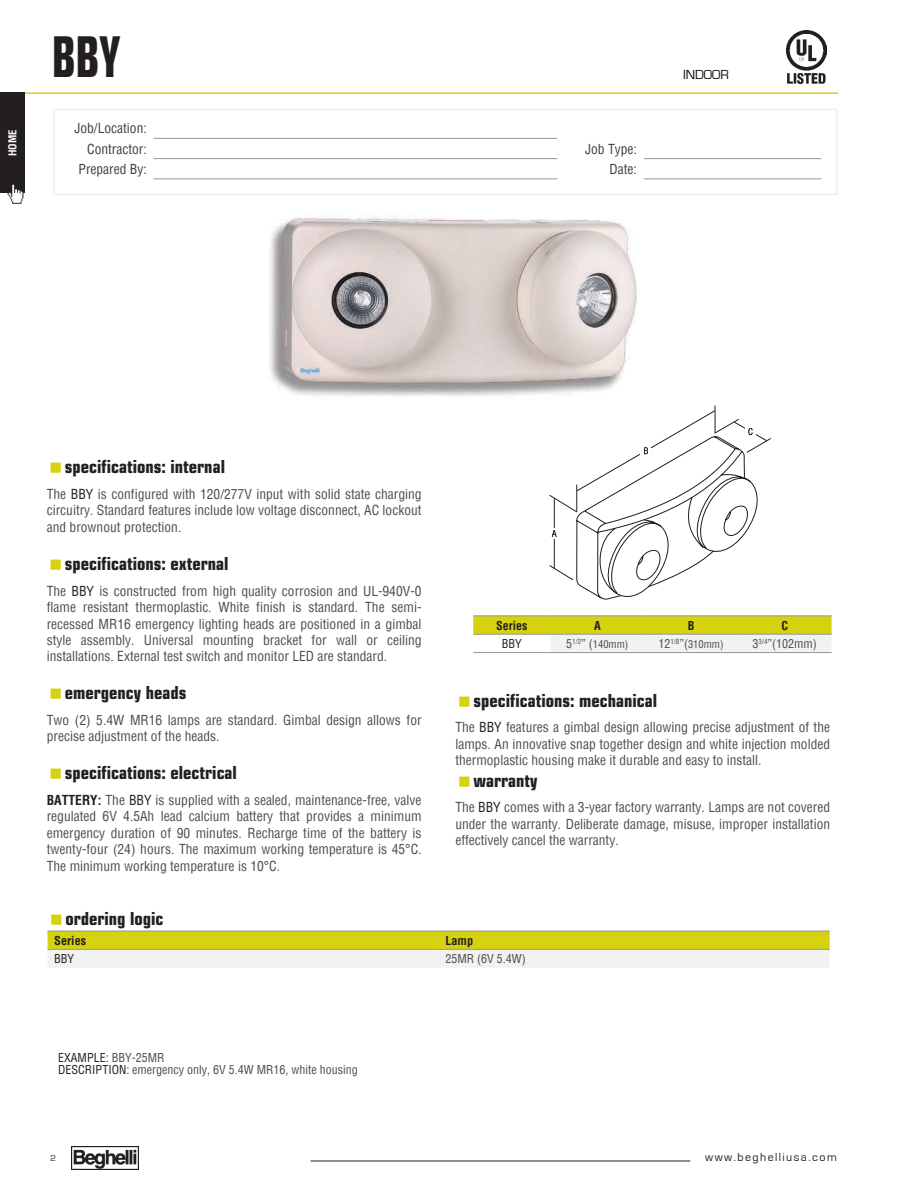
<style>
.page{position:relative;width:918px;height:1188px;background:#fff}
.page>*{position:absolute;margin:0;border:0;box-sizing:border-box;transform-origin:0 0}
.t1{font:700 condensed 56.25px "Eurostile";color:#231f20;scale:.8 1}
.t2{font:700 condensed 18px "Eurostile";color:#231f20}
.t3{font:condensed 13.5px/16.5px "Helvetica";color:#4b4c4d;text-align:justify}
.t4{font:condensed 13.5px/20.2px "Helvetica";color:#3e3e3f;text-align:right}
.t5{font:13.5px "Eurostile";color:#040606}
.t6{font:condensed 12px/12px "Helvetica";color:#4b4c4d}
.t7{font:12px "Eurostile";letter-spacing:.12em;color:#231f20}
.t8{font:700 condensed 12px "Helvetica";color:#231f20}
.t9{font:condensed 12px "Helvetica";color:#231f20}
.t10{font:700 condensed 10.65px "Helvetica";color:#fff}
.t11{font:condensed 10.5px "Helvetica";color:#4b4c4d}
.t12{font:9px "Eurostile";color:#231f20}
.s1{color:#231f20}
.s2{font-weight:700;color:#231f20}
.s3{font-size:12px}
</style>
<div class="page">
<div style="left:53px;top:109px;width:785px;height:86px;border:2px solid #f0efee"></div>
<hr style="left:154px;top:138px;width:403px;height:1px;background:#939698">
<hr style="left:154px;top:158px;width:403px;height:1px;background:#939698">
<hr style="left:644px;top:158px;width:177px;height:1px;background:#939698">
<hr style="left:154px;top:178px;width:403px;height:1px;background:#939698">
<hr style="left:644px;top:178px;width:177px;height:1px;background:#939698">
<hr style="left:0;top:92px;width:838px;height:2px;background:#d6d210">
<div style="left:0;top:92px;width:25px;height:101px;background:#231f20"></div>
<svg style="left:8px;top:184px;width:15px;height:20px"></svg>
<hr style="left:310px;top:1161px;width:380px;height:1px;background:#231f20">
<img style="left:72px;top:1147px;width:66px;height:22px">
<img style="left:269px;top:217px;width:368px;height:179px">
<svg style="left:48px;top:932px;width:782px;height:36px"></svg>
<hr style="left:48px;top:931px;width:391px;height:1px;background:#939698">
<hr style="left:439px;top:931px;width:391px;height:1px;background:#939698">
<hr style="left:48px;top:949px;width:391px;height:1px;background:#939698">
<hr style="left:439px;top:949px;width:391px;height:1px;background:#939698">
<svg style="left:549px;top:406px;width:222px;height:194px"></svg>
<svg style="left:473px;top:617px;width:359px;height:35px"></svg>
<hr style="left:473px;top:652px;width:77px;height:1px;background:#939698">
<hr style="left:550px;top:652px;width:94px;height:1px;background:#939698">
<hr style="left:644px;top:652px;width:94px;height:1px;background:#939698">
<hr style="left:738px;top:652px;width:94px;height:1px;background:#939698">
<hr style="left:473px;top:616px;width:77px;height:1px;background:#939698">
<hr style="left:550px;top:616px;width:94px;height:1px;background:#939698">
<hr style="left:644px;top:616px;width:94px;height:1px;background:#939698">
<hr style="left:738px;top:616px;width:94px;height:1px;background:#939698">
<hr style="left:473px;top:634px;width:77px;height:1px;background:#939698">
<hr style="left:550px;top:634px;width:94px;height:1px;background:#939698">
<hr style="left:644px;top:634px;width:94px;height:1px;background:#939698">
<hr style="left:738px;top:634px;width:94px;height:1px;background:#939698">
<img style="left:786px;top:30px;width:40px;height:54px">
<p class="t10" style="left:6px;top:156px;width:28px;rotate:-90deg">HOME</p>
<h1 class="t1" style="left:52px;top:23px;width:87px">BBY</h1>
<p class="t4" style="left:74px;top:118px;width:74px">Job/Location:<br>Contractor:</p>
<p class="t4" style="left:585px;top:138px;width:53px">Job Type:</p>
<p class="t4" style="left:79px;top:159px;width:70px">Prepared By:</p>
<p class="t4" style="left:610px;top:159px;width:29px">Date:</p>
<p class="t5" style="left:683px;top:67px;width:47px">INDOOR</p>
<h2 class="t2" style="left:65px;top:456px;width:162px">specifications: internal</h2>
<p class="t3" style="left:47px;top:486px;width:376px">The <span class="s1">BBY</span> is configured with 120/277V input with solid state charging circuitry. Standard features include low voltage disconnect, AC lockout and brownout protection.</p>
<h2 class="t2" style="left:65px;top:553px;width:165px">specifications: external</h2>
<p class="t3" style="left:47px;top:582px;width:376px">The <span class="s1">BBY</span> is constructed from high quality corrosion and UL-940V-0 flame resistant thermoplastic. White finish is standard. The semi&shy;recessed MR16 emergency lighting heads are positioned in a gimbal style assembly. Universal mounting bracket for wall or ceiling installations. External test switch and monitor LED are standard.</p>
<h2 class="t2" style="left:65px;top:682px;width:123px">emergency heads</h2>
<p class="t3" style="left:47px;top:711px;width:376px">Two (2) 5.4W MR16 lamps are standard. Gimbal design allows for precise adjustment of the heads.</p>
<h2 class="t2" style="left:65px;top:762px;width:174px">specifications: electrical</h2>
<p class="t3" style="left:47px;top:792px;width:376px"><span class="s2">BATTERY:</span> The <span class="s1">BBY</span> is supplied with a sealed, maintenance-free, valve regulated 6V 4.5Ah lead calcium battery that provides a minimum emergency duration of 90 minutes. Recharge time of the battery is twenty-four (24) hours. The maximum working temperature is 45°C.<br>The minimum working temperature is 10°C.</p>
<p class="t8" style="left:496px;top:617px;width:33px">Series</p>
<p class="t8" style="left:594px;top:617px;width:8px">A</p>
<p class="t8" style="left:688px;top:617px;width:8px">B</p>
<p class="t8" style="left:781px;top:617px;width:8px">C</p>
<p class="t9" style="left:502px;top:636px;width:22px">BBY</p>
<p class="t11" style="left:566px;top:637px;width:64px"><span class="s3">5</span><sup>1/2</sup><span class="s3">” (</span>140mm)</p>
<p class="t11" style="left:658px;top:637px;width:67px"><span class="s3">12</span><sup>1/8</sup><span class="s3">”(</span>310mm)</p>
<p class="t6" style="left:753px;top:637px;width:66px">3<sup>3/4</sup>”(102mm)</p>
<h2 class="t2" style="left:473px;top:689px;width:185px">specifications: mechanical</h2>
<p class="t3" style="left:455px;top:719px;width:376px">The <span class="s1">BBY</span> features a gimbal design allowing precise adjustment of the lamps. An innovative snap together design and white injection molded thermoplastic housing make it durable and easy to install.</p>
<h2 class="t2" style="left:473px;top:769px;width:66px">warranty</h2>
<p class="t3" style="left:455px;top:799px;width:376px">The <span class="s1">BBY</span> comes with a 3-year factory warranty. Lamps are not covered under the warranty. Deliberate damage, misuse, improper installation effectively cancel the warranty.</p>
<h2 class="t2" style="left:66px;top:907px;width:100px">ordering logic</h2>
<p class="t8" style="left:54px;top:932px;width:33px">Series</p>
<p class="t8" style="left:445px;top:932px;width:29px">Lamp</p>
<p class="t9" style="left:54px;top:951px;width:22px">BBY</p>
<p class="t6" style="left:445px;top:953px;width:82px">25MR (6V 5.4W)</p>
<p class="t6" style="left:58px;top:1051px;width:301px"><span class="s1">EXAMPLE:</span> BBY-25MR<br><span class="s1">DESCRIPTION:</span> emergency only, 6V 5.4W MR16, white housing</p>
<p class="t12" style="left:50px;top:1153px;width:7px">2</p>
<p class="t7" style="left:705px;top:1151px;width:133px">www.beghelliusa.com</p>
</div>
